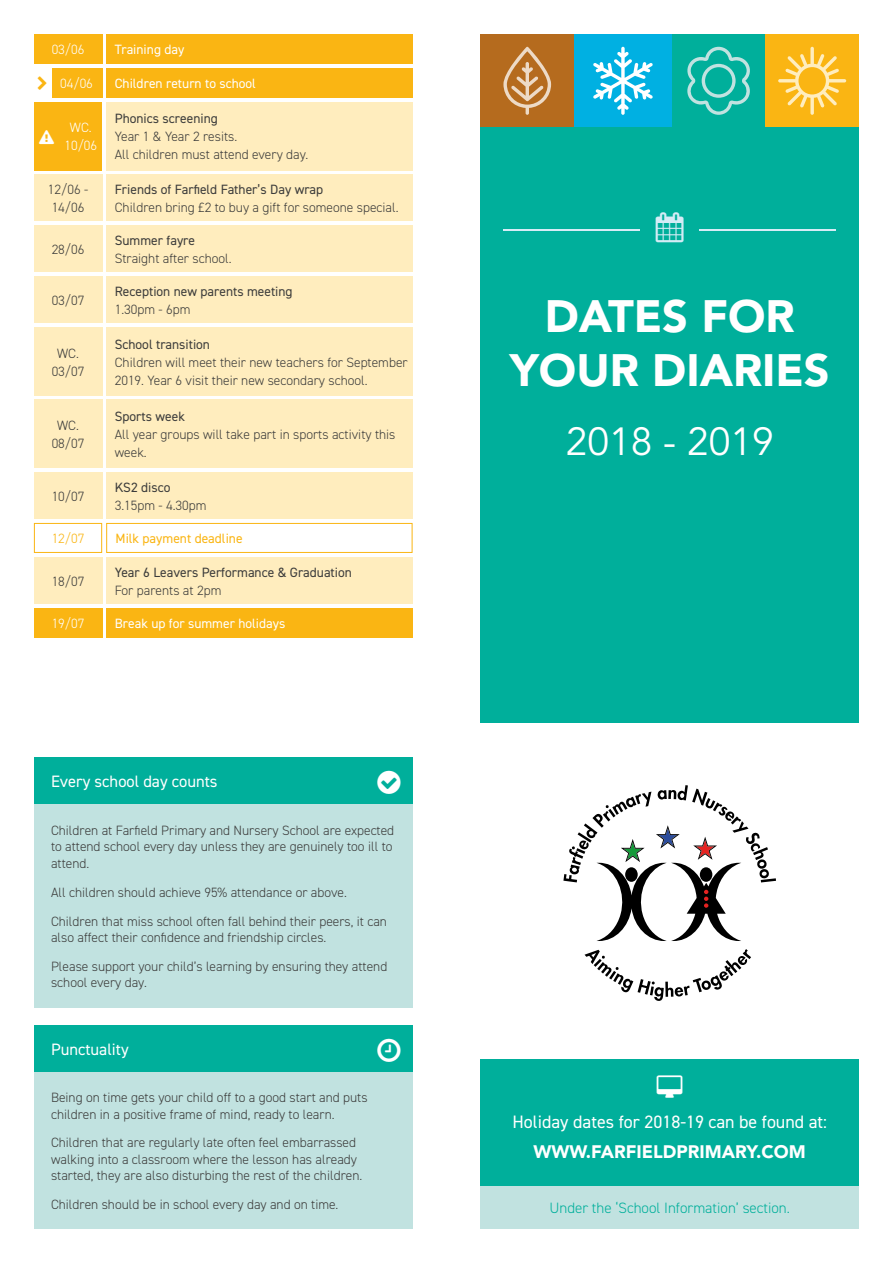
<style>
.page{position:relative;width:893px;height:1263px;background:#fff}
.page>*{position:absolute;margin:0;border:0;box-sizing:border-box;transform-origin:0 0}
.t1{font:900 45px/54px "Avenir LT Std";color:#fff;text-align:center}
.t2{font:39px "Avenir LT Std";color:#fff}
.t3{font:18px "DIN2014";color:#fff}
.t4{font:900 18px "Avenir LT Std";color:#fff}
.t5{font:16.5px "DIN2014";color:#fff}
.t6{font:300 15px "DIN2014";color:#00af9b}
.t7{font:300 13.5px/18px "DIN2014";color:#3c3c3b}
.t8{font:13.5px "DIN2014";color:#3c3c3b}
.t9{font:13.5px "DIN2014";color:#fff}
.t10{font:300 13.5px/18px "DIN2014";color:#fff;text-align:center}
.t11{font:13.5px "DIN2014";color:#fab513}
.t12{font:300 13.5px "DIN2014";color:#fab513}
</style>
<div class="page">
<div style="left:480px;top:34px;width:94px;height:94px;background:#b56b1e"></div>
<div style="left:574px;top:34px;width:98px;height:94px;background:#00b0e2"></div>
<div style="left:672px;top:34px;width:93px;height:94px;background:#00af9b"></div>
<div style="left:765px;top:34px;width:94px;height:94px;background:#fab513"></div>
<div style="left:480px;top:128px;width:379px;height:595px;background:#00af9b"></div>
<div style="left:480px;top:1059px;width:379px;height:127px;background:#00af9b"></div>
<div style="left:34px;top:34px;width:68px;height:30px;background:#fab513"></div>
<div style="left:106px;top:34px;width:306px;height:30px;background:#fab513"></div>
<div style="left:34px;top:225px;width:68px;height:47px;background:#ffedbe"></div>
<div style="left:106px;top:225px;width:306px;height:47px;background:#ffedbe"></div>
<div style="left:51px;top:68px;width:51px;height:30px;background:#fab513"></div>
<div style="left:106px;top:68px;width:306px;height:30px;background:#fab513"></div>
<div style="left:34px;top:472px;width:68px;height:47px;background:#ffedbe"></div>
<div style="left:106px;top:472px;width:306px;height:47px;background:#ffedbe"></div>
<div style="left:34px;top:557px;width:68px;height:47px;background:#ffedbe"></div>
<div style="left:106px;top:557px;width:306px;height:47px;background:#ffedbe"></div>
<svg style="left:778px;top:47px;width:68px;height:68px"></svg>
<svg style="left:503px;top:47px;width:48px;height:68px"></svg>
<svg style="left:593px;top:47px;width:60px;height:68px"></svg>
<svg style="left:687px;top:47px;width:63px;height:68px"></svg>
<div style="left:480px;top:1186px;width:379px;height:43px;background:#c1e2e0"></div>
<hr style="left:504px;top:229px;width:136px;height:1px;background:#d5ecf6">
<hr style="left:699px;top:229px;width:137px;height:1px;background:#d5ecf6">
<svg style="left:585px;top:949px;width:166px;height:52px"></svg>
<svg style="left:563px;top:785px;width:213px;height:156px"></svg>
<div style="left:60px;top:102px;width:42px;height:68px;background:#fab513"></div>
<div style="left:106px;top:102px;width:306px;height:68px;background:#ffedbe"></div>
<div style="left:34px;top:174px;width:68px;height:47px;background:#ffedbe"></div>
<div style="left:106px;top:174px;width:306px;height:47px;background:#ffedbe"></div>
<div style="left:34px;top:327px;width:68px;height:68px;background:#ffedbe"></div>
<div style="left:106px;top:327px;width:306px;height:68px;background:#ffedbe"></div>
<div style="left:34px;top:400px;width:68px;height:68px;background:#ffedbe"></div>
<div style="left:106px;top:400px;width:306px;height:68px;background:#ffedbe"></div>
<div style="left:34px;top:608px;width:68px;height:30px;background:#fab513"></div>
<div style="left:106px;top:608px;width:306px;height:30px;background:#fab513"></div>
<div style="left:34px;top:102px;width:26px;height:68px;background:#fab513"></div>
<div style="left:34px;top:523px;width:68px;height:30px;border:1px solid #fab513"></div>
<div style="left:106px;top:523px;width:306px;height:30px;border:1px solid #fab513"></div>
<div style="left:34px;top:804px;width:378px;height:204px;background:#c1e2e0"></div>
<div style="left:34px;top:1071px;width:378px;height:158px;background:#c1e2e0"></div>
<div style="left:34px;top:1025px;width:332px;height:46px;background:#00af9b"></div>
<div style="left:366px;top:1025px;width:46px;height:46px;background:#00af9b"></div>
<div style="left:34px;top:757px;width:332px;height:47px;background:#00af9b"></div>
<div style="left:366px;top:757px;width:46px;height:47px;background:#00af9b"></div>
<div style="left:34px;top:276px;width:68px;height:47px;background:#ffedbe"></div>
<div style="left:106px;top:276px;width:306px;height:47px;background:#ffedbe"></div>
<p class="t10" style="left:52px;top:41px;width:34px">03/06</p>
<p class="t9" style="left:115px;top:41px;width:71px">Training day</p>
<p class="t10" style="left:60px;top:75px;width:34px">04/06</p>
<p class="t9" style="left:115px;top:75px;width:143px">Children return to school</p>
<p class="t10" style="left:64px;top:119px;width:34px">WC.<br>10/06</p>
<p class="t8" style="left:115px;top:110px;width:104px">Phonics screening</p>
<p class="t7" style="left:115px;top:128px;width:195px">Year 1 &amp; Year 2 resits.<br>All children must attend every day.</p>
<p class="t7" style="left:48px;top:180px;width:42px">12/06 -<br>14/06</p>
<p class="t8" style="left:115px;top:181px;width:210px">Friends of Farfield Father’s Day wrap</p>
<p class="t7" style="left:115px;top:198px;width:285px">Children bring £2 to buy a gift for someone special.</p>
<p class="t7" style="left:52px;top:240px;width:34px">28/06</p>
<p class="t7" style="left:52px;top:291px;width:34px">03/07</p>
<p class="t7" style="left:52px;top:344px;width:34px;text-align:center">WC.<br>03/07</p>
<p class="t7" style="left:52px;top:416px;width:34px;text-align:center">WC.<br>08/07</p>
<p class="t7" style="left:52px;top:487px;width:34px">10/07</p>
<p class="t8" style="left:115px;top:232px;width:82px">Summer fayre</p>
<p class="t7" style="left:115px;top:249px;width:118px">Straight after school.</p>
<p class="t8" style="left:115px;top:283px;width:179px">Reception new parents meeting</p>
<p class="t7" style="left:115px;top:300px;width:77px">1.30pm - 6pm</p>
<p class="t8" style="left:115px;top:336px;width:97px">School transition</p>
<p class="t7" style="left:115px;top:353px;width:294px">Children will meet their new teachers for September<br>2019. Year 6 visit their new secondary school.</p>
<p class="t8" style="left:115px;top:408px;width:72px">Sports week</p>
<p class="t7" style="left:115px;top:425px;width:282px">All year groups will take part in sports activity this week.</p>
<p class="t8" style="left:115px;top:479px;width:57px">KS2 disco</p>
<p class="t7" style="left:115px;top:496px;width:93px">3.15pm - 4.30pm</p>
<p class="t12" style="left:52px;top:530px;width:34px">12/07</p>
<p class="t11" style="left:116px;top:530px;width:129px">Milk payment deadline</p>
<p class="t7" style="left:52px;top:572px;width:34px">18/07</p>
<p class="t8" style="left:115px;top:564px;width:239px">Year 6 Leavers Performance &amp; Graduation</p>
<p class="t7" style="left:115px;top:581px;width:108px">For parents at 2pm</p>
<p class="t10" style="left:52px;top:615px;width:34px">19/07</p>
<p class="t9" style="left:115px;top:615px;width:172px">Break up for summer holidays</p>
<p class="t5" style="left:51px;top:771px;width:168px">Every school day counts</p>
<p class="t7" style="left:51px;top:822px;width:345px;line-height:16.2px">Children at Farfield Primary and Nursery School are expected to attend school every day unless they are genuinely too ill to attend.</p>
<p class="t7" style="left:51px;top:877px;width:337px;line-height:29px">All children should achieve 95% attendance or above.<br>Children that miss school often fall behind their peers, it can</p>
<p class="t7" style="left:51px;top:923px;width:338px;line-height:29px">also affect their confidence and friendship circles.<br>Please support your child’s learning by ensuring they attend</p>
<p class="t7" style="left:51px;top:973px;width:97px">school every day.</p>
<p class="t5" style="left:51px;top:1039px;width:79px">Punctuality</p>
<p class="t7" style="left:51px;top:1089px;width:318px;line-height:16.2px">Being on time gets your child off to a good start and puts children in a positive frame of mind, ready to learn.</p>
<p class="t7" style="left:51px;top:1135px;width:313px;line-height:16.2px">Children that are regularly late often feel embarrassed walking into a classroom where the lesson has already started, they are also disturbing the rest of the children.</p>
<p class="t7" style="left:51px;top:1195px;width:289px">Children should be in school every day and on time.</p>
<h1 class="t1" style="left:510px;top:289px;width:321px">DATES FOR<br>YOUR DIARIES</h1>
<h2 class="t2" style="left:566px;top:419px;width:210px">2018 - 2019</h2>
<h3 class="t3" style="left:512px;top:1111px;width:316px">Holiday dates for 2018-19 can be found at:</h3>
<h3 class="t4" style="left:534px;top:1140px;width:274px">WWW.FARFIELDPRIMARY.COM</h3>
<p class="t6" style="left:549px;top:1199px;width:242px">Under the ‘School Information’ section.</p>
</div>
